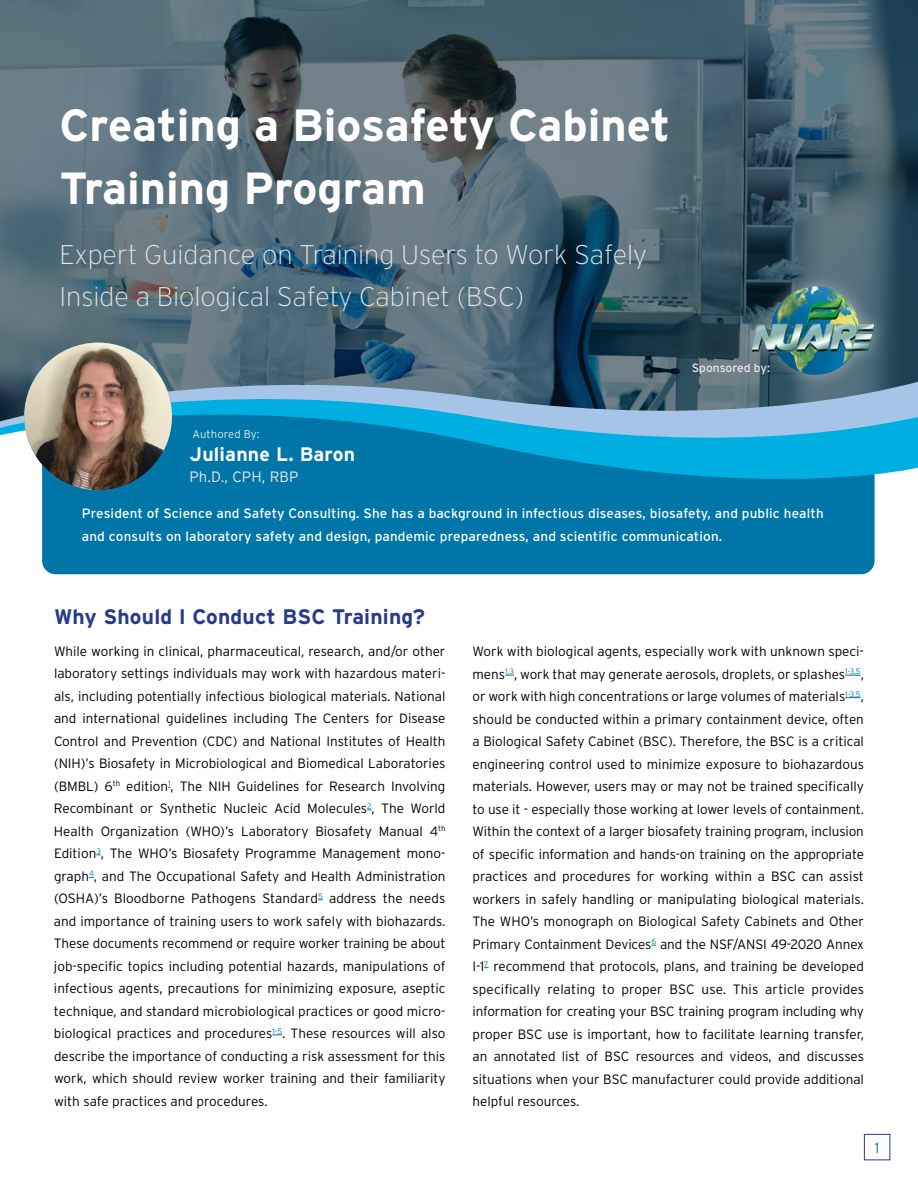
<style>
.page{position:relative;width:918px;height:1188px;background:#fff}
.page>*{position:absolute;margin:0;border:0;box-sizing:border-box;transform-origin:0 0}
.t1{font:700 45px/63px "Interstate";color:#fff}
.t2{font:200 27px/42px "Interstate";color:#e6e7e8}
.t3{font:700 21px "Interstate";letter-spacing:.01em;color:#263b8b}
.t4{font:700 19.5px "Interstate";letter-spacing:.01em;color:#fff}
.t5{font:300 15px "Interstate";letter-spacing:.01em;color:#e6e7e8}
.t6{font:300 15px "Interstate";color:#0075a8}
.t7{font:300 13.5px/22.5px "Interstate";color:#000101;text-align:justify}
.t8{font:13.5px/22.5px "Interstate";letter-spacing:.01em;color:#fff}
.t9{font:12px "Interstate";color:#e6e7e8}
.t10{font:300 11.25px "Interstate";letter-spacing:.01em;color:#e6e7e8}
</style>
<div class="page">
<svg style="left:0;top:0;width:918px;height:358px;background:#4d6572"></svg>
<div style="left:737px;top:271px;width:152px;height:119px;background:#fff;opacity:.35"></div>
<img style="left:752px;top:286px;width:122px;height:72px">
<div style="left:42px;top:414px;width:833px;height:160px;background:#0075a8;border-radius:14px"></div>
<svg style="left:0;top:358px;width:918px;height:12px;background:#426375"></svg>
<svg style="left:0;top:370px;width:918px;height:128px"></svg>
<img style="left:24px;top:343px;width:148px;height:147px;border-radius:74px">
<svg style="left:845px;top:675px;width:16px;height:1px"></svg>
<svg style="left:845px;top:697px;width:16px;height:1px"></svg>
<div style="left:864px;top:1134px;width:26px;height:26px;border:1px solid #263b8b"></div>
<h1 class="t1" style="left:59px;top:93px;width:613px">Creating a Biosafety Cabinet<br>Training Program</h1>
<h2 class="t2" style="left:59px;top:234px;width:589px">Expert Guidance on Training Users to Work Safely<br>Inside a Biological Safety Cabinet (BSC)</h2>
<p class="t9" style="left:692px;top:360px;width:80px">Sponsored by:</p>
<p class="t10" style="left:193px;top:428px;width:69px">Authored By:</p>
<h3 class="t4" style="left:189px;top:442px;width:167px">Julianne L. Baron</h3>
<p class="t5" style="left:189px;top:467px;width:110px">Ph.D., CPH, RBP</p>
<p class="t8" style="left:82px;top:502px;width:743px">President of Science and Safety Consulting. She has a background in infectious diseases, biosafety, and public health and consults on laboratory safety and design, pandemic preparedness, and scientific communication.</p>
<h3 class="t3" style="left:54px;top:604px;width:373px">Why Should I Conduct BSC Training?</h3>
<p class="t7" style="left:54px;top:640px;width:393px">While working in clinical, pharmaceutical, research, and/or other laboratory settings individuals may work with hazardous materi&shy;als, including potentially infectious biological materials. National and international guidelines including The Centers for Disease Control and Prevention (CDC) and National Institutes of Health (NIH)’s Biosafety in Microbiological and Biomedical Laboratories (BMBL) 6<sup>th</sup> edition<sup>1</sup>, The NIH Guidelines for Research Involving Recombinant or Synthetic Nucleic Acid Molecules<sup>2</sup>, The World Health Organization (WHO)’s Laboratory Biosafety Manual 4<sup>th </sup>Edition<sup>3</sup>, The WHO’s Biosafety Programme Management mono&shy;graph<sup>4</sup>, and The Occupational Safety and Health Administration (OSHA)’s Bloodborne Pathogens Standard<sup>5</sup> address the needs and importance of training users to work safely with biohazards.<br>These documents recommend or require worker training be about job-specific topics including potential hazards, manipulations of infectious agents, precautions for minimizing exposure, aseptic technique, and standard microbiological practices or good micro&shy;biological practices and procedures<sup>1-5</sup>. These resources will also describe the importance of conducting a risk assessment for this work, which should review worker training and their familiarity with safe practices and procedures.</p>
<p class="t7" style="left:472px;top:640px;width:393px">Work with biological agents, especially work with unknown speci&shy;mens<sup>1,3</sup>, work that may generate aerosols, droplets, or splashes<sup>1-3,5</sup>, or work with high concentrations or large volumes of materials<sup>1-3,5</sup>, should be conducted within a primary containment device, often a Biological Safety Cabinet (BSC). Therefore, the BSC is a critical engineering control used to minimize exposure to biohazardous materials. However, users may or may not be trained specifically to use it - especially those working at lower levels of containment.<br>Within the context of a larger biosafety training program, inclusion of specific information and hands-on training on the appropriate practices and procedures for working within a BSC can assist workers in safely handling or manipulating biological materials.<br>The WHO’s monograph on Biological Safety Cabinets and Other Primary Containment Devices<sup>6</sup> and the NSF/ANSI 49-2020 Annex I-1<sup>7</sup> recommend that protocols, plans, and training be developed specifically relating to proper BSC use. This article provides information for creating your BSC training program including why proper BSC use is important, how to facilitate learning transfer, an annotated list of BSC resources and videos, and discusses situations when your BSC manufacturer could provide additional helpful resources.</p>
<p class="t6" style="left:875px;top:1138px;width:6px">1</p>
</div>
